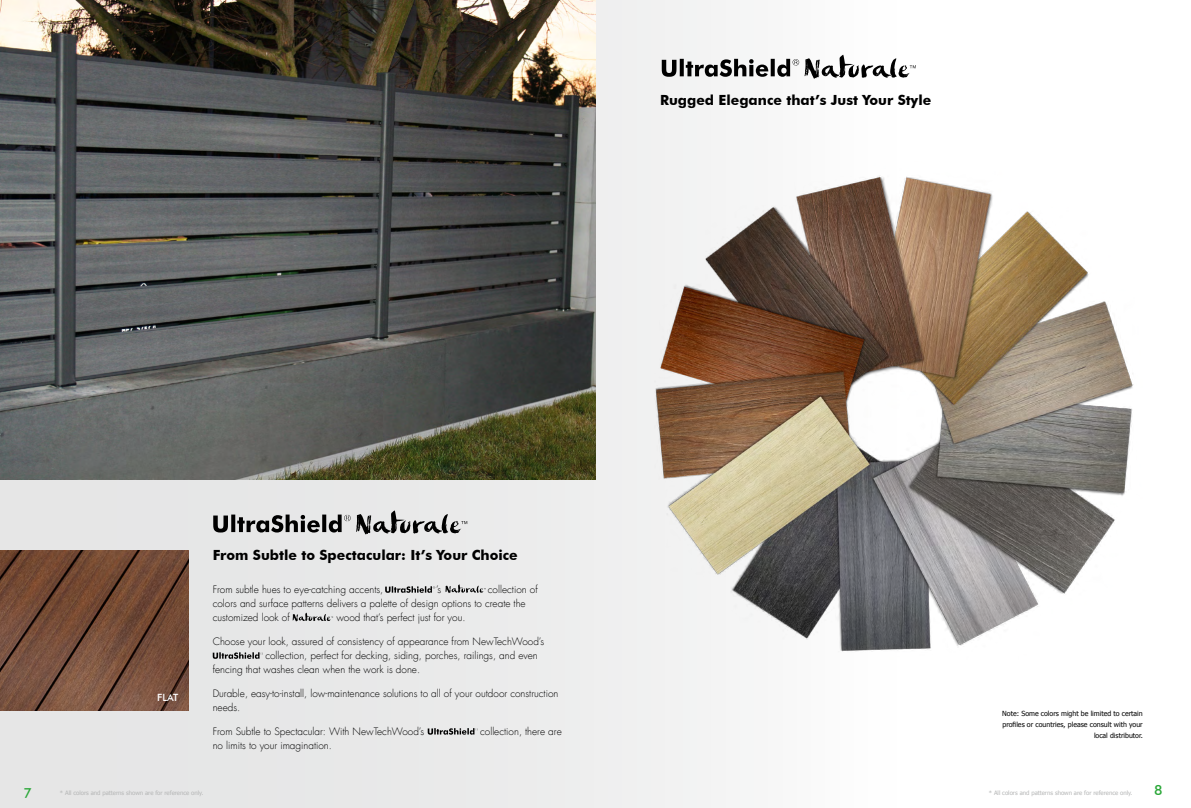
<style>
.page{position:relative;width:1191px;height:808px;background:#fff}
.page>*{position:absolute;margin:0;border:0;box-sizing:border-box;transform-origin:0 0}
.t1{font:700 14px "Futura BT";color:#000}
.t2{font:500 14px "Futura BT";color:#2aa738}
.t3{font:300 10px/14px "Futura LT";color:#000}
.t4{font:500 10px "Futura BT";color:#fff}
.t5{font:7px/11px "Tahoma";color:#000;text-align:right}
.t6{font:6px "Tahoma";color:#b5b6b6}
</style>
<div class="page">
<div style="left:0;top:0;width:899px;height:808px;background:linear-gradient(to right,#e0e0e0,#f9f9f9)"></div>
<img style="left:0;top:550px;width:189px;height:160px">
<img style="left:0;top:0;width:595px;height:479px">
<img style="left:643px;top:161px;width:491px;height:498px">
<svg style="left:662px;top:55px;width:253px;height:24px"></svg>
<svg style="left:213px;top:510px;width:254px;height:24px;background:#a1a1a1"></svg>
<svg style="left:385px;top:586px;width:50px;height:7px"></svg>
<svg style="left:213px;top:652px;width:50px;height:7px"></svg>
<svg style="left:428px;top:728px;width:50px;height:7px"></svg>
<svg style="left:445px;top:584px;width:41px;height:9px"></svg>
<svg style="left:292px;top:613px;width:41px;height:8px"></svg>
<h1 class="t1" style="left:660px;top:91px;width:273px">Rugged Elegance that’s Just Your Style</h1>
<p class="t4" style="left:157px;top:691px;width:23px">FLAT</p>
<h1 class="t1" style="left:213px;top:547px;width:307px">From Subtle to Spectacular: It’s Your Choice</h1>
<p class="t3" style="left:213px;top:582px;width:326px;text-indent:275px">collection of colors and surface patterns delivers a palette of design options to create the customized look of</p>
<p class="t3" style="left:213px;top:582px;width:172px">From subtle hues to eye-catching accents,</p>
<p class="t3" style="left:436px;top:582px;width:7px">’s</p>
<p class="t3" style="left:336px;top:610px;width:131px">wood that’s perfect just for you.</p>
<p class="t3" style="left:213px;top:634px;width:333px">Choose your look, assured of consistency of appearance from NewTechWood’s</p>
<p class="t3" style="left:265px;top:648px;width:274px">collection, perfect for decking, siding, porches, railings, and even</p>
<p class="t3" style="left:213px;top:662px;width:209px">fencing that washes clean when the work is done.</p>
<p class="t3" style="left:213px;top:686px;width:347px">Durable, easy-to-install, low-maintenance solutions to all of your outdoor construction needs.</p>
<p class="t3" style="left:213px;top:724px;width:213px">From Subtle to Spectacular: With NewTechWood’s</p>
<p class="t3" style="left:480px;top:724px;width:83px">collection, there are</p>
<p class="t3" style="left:213px;top:738px;width:121px">no limits to your imagination.</p>
<h1 class="t2" style="left:24px;top:785px;width:10px">7</h1>
<p class="t6" style="left:60px;top:789px;width:145px">* All colors and patterns shown are for reference only.</p>
<p class="t5" style="left:1002px;top:707px;width:142px">Note: Some colors might be limited to certain profiles or countries, please consult with your local distributor.</p>
<p class="t6" style="left:989px;top:788px;width:145px">* All colors and patterns shown are for reference only.</p>
<h1 class="t2" style="left:1154px;top:782px;width:10px">8</h1>
</div>
